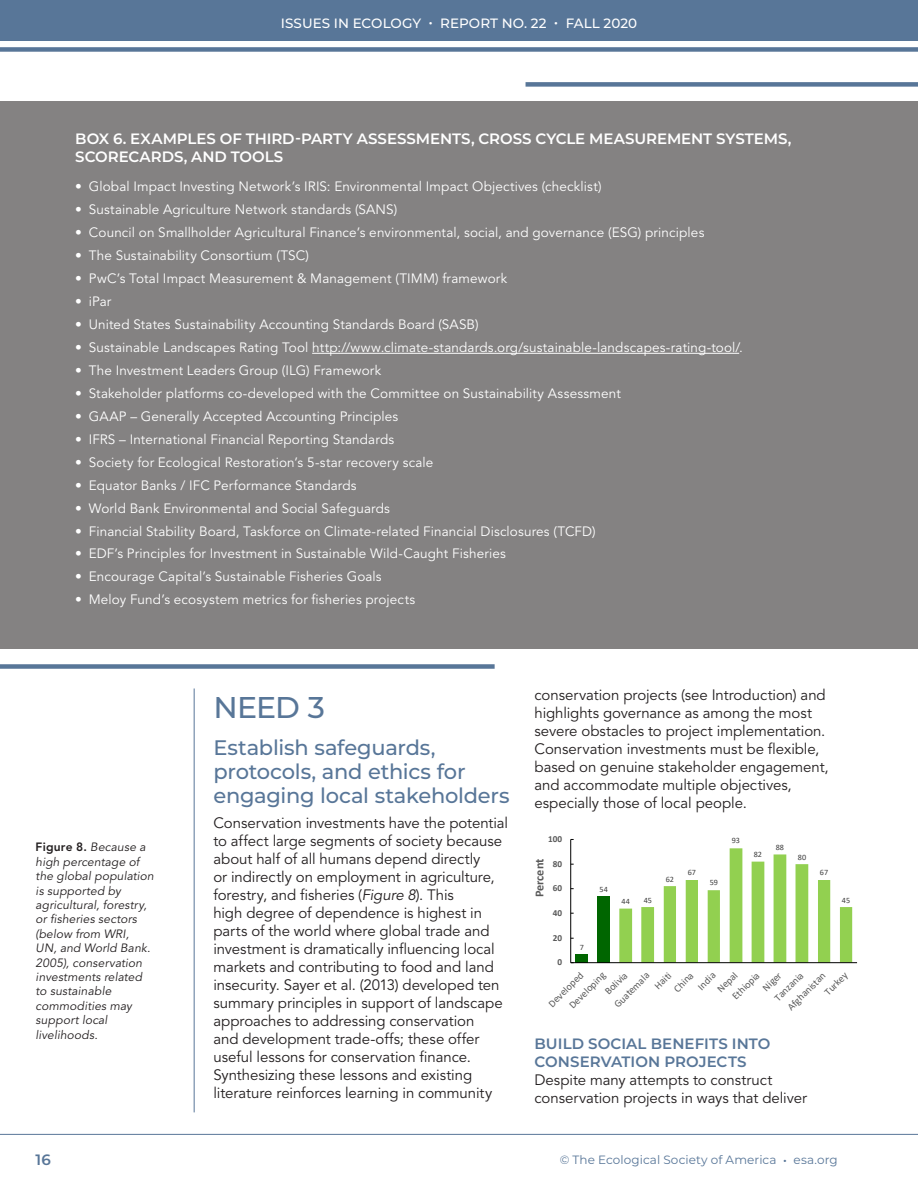
<style>
.page{position:relative;width:918px;height:1188px;background:#fff}
.page>*{position:absolute;margin:0;border:0;box-sizing:border-box;transform-origin:0 0}
.No_Spacing{font:500 30px "Montserrat";color:#587698}
.t1{font:500 21px/24px "Montserrat";letter-spacing:-.01em;color:#587698}
.No_Spacing-2{font:15px/18px "Avenir LT Std";letter-spacing:-.005em;color:#231f20}
.t2{font:600 15px/18px "Montserrat";letter-spacing:-.005em;color:#fff}
.t3{font:600 15px/18px "Montserrat";letter-spacing:.005em;color:#587698}
.t4{font:13.5px "Avenir LT Std";letter-spacing:.01em;color:#fff}
.t5{font:500 13.5px "Montserrat";letter-spacing:.005em;color:#fff}
.t6{font:700 12.3px "Calibri";letter-spacing:-.005em;color:#595959}
.t7{font:italic 12px/14.4px "Avenir LT Std";letter-spacing:.01em;color:#231f20}
.t8{font:12px "Montserrat";letter-spacing:.005em;color:#587698}
.t9{font:10.2px "Calibri";color:#595959}
.t10{font:700 9.15px "Calibri";letter-spacing:-.005em;color:#595959}
.t11{font:8.1px "Calibri";color:#404040}
.s1{font-weight:800;font-style:normal}
.s2{font-style:italic}
.s3{font-size:15px}
</style>
<div class="page">
<div style="left:0;top:0;width:918px;height:41px;background:#587698"></div>
<div style="left:0;top:47px;width:918px;height:5px;background:#587698"></div>
<hr style="left:0;top:1134px;width:918px;height:1px;background:#587698">
<hr style="left:194px;top:688px;width:1px;height:424px;background:#587698">
<div style="left:575px;top:954px;width:13px;height:9px;background:#060"></div>
<div style="left:597px;top:896px;width:13px;height:67px;background:#060"></div>
<svg style="left:619px;top:848px;width:233px;height:114px"></svg>
<hr style="left:570px;top:839px;width:1px;height:124px;background:#000">
<hr style="left:571px;top:962px;width:286px;height:1px;background:#000">
<div style="left:0;top:102px;width:918px;height:547px;background:#848282"></div>
<hr style="left:312px;top:353px;width:427px;height:1px;background:#fff">
<div style="left:526px;top:82px;width:392px;height:5px;background:#587698"></div>
<div style="left:0;top:664px;width:495px;height:5px;background:#587698"></div>
<p class="t5" style="left:281px;top:14px;width:358px">ISSUES IN ECOLOGY • REPORT NO. 22 • FALL 2020</p>
<p class="t2" style="left:75px;top:129px;width:718px">BOX 6. EXAMPLES OF THIRD-PARTY ASSESSMENTS, CROSS CYCLE MEASUREMENT SYSTEMS,<br>SCORECARDS, AND TOOLS</p>
<p class="t4" style="left:75px;top:179px;width:528px">• Global Impact Investing Network’s IRIS: Environmental Impact Objectives (checklist)</p>
<p class="t4" style="left:75px;top:202px;width:323px">• Sustainable Agriculture Network standards (SANS)</p>
<p class="t4" style="left:75px;top:225px;width:631px">• Council on Smallholder Agricultural Finance’s environmental, social, and governance (ESG) principles</p>
<p class="t4" style="left:75px;top:248px;width:235px">• The Sustainability Consortium (TSC)</p>
<p class="t4" style="left:75px;top:271px;width:433px">• PwC’s Total Impact Measurement &amp; Management (TIMM) framework</p>
<p class="t4" style="left:75px;top:294px;width:38px">• iPar</p>
<p class="t4" style="left:75px;top:317px;width:405px">• United States Sustainability Accounting Standards Board (SASB)</p>
<p class="t4" style="left:75px;top:340px;width:669px">• Sustainable Landscapes Rating Tool http://www.climate-standards.org/sustainable-landscapes-rating-tool/.</p>
<p class="t4" style="left:75px;top:362px;width:307px">• The Investment Leaders Group (ILG) Framework</p>
<p class="t4" style="left:75px;top:385px;width:547px">• Stakeholder platforms co-developed with the Committee on Sustainability Assessment</p>
<p class="t4" style="left:75px;top:408px;width:325px">• GAAP – Generally Accepted Accounting Principles</p>
<p class="t4" style="left:75px;top:431px;width:320px">• IFRS – International Financial Reporting Standards</p>
<p class="t4" style="left:75px;top:454px;width:360px">• Society for Ecological Restoration’s 5-star recovery scale</p>
<p class="t4" style="left:75px;top:477px;width:283px">• Equator Banks / IFC Performance Standards</p>
<p class="t4" style="left:75px;top:500px;width:316px">• World Bank Environmental and Social Safeguards</p>
<p class="t4" style="left:75px;top:523px;width:522px">• Financial Stability Board, Taskforce on Climate-related Financial Disclosures (TCFD)</p>
<p class="t4" style="left:75px;top:546px;width:432px">• EDF’s Principles for Investment in Sustainable Wild-Caught Fisheries</p>
<p class="t4" style="left:75px;top:569px;width:308px">• Encourage Capital’s Sustainable Fisheries Goals</p>
<p class="t4" style="left:75px;top:592px;width:342px">• Meloy Fund’s ecosystem metrics for fisheries projects</p>
<p class="t7" style="left:36px;top:840px;width:120px"><span class="s1">Figure 8.</span> Because a high percentage of the global population is supported by agricultural, forestry, or fisheries sectors (below from WRI,<br>UN, and World Bank.<br>2005), conservation investments related to sustainable commodities may support local livelihoods.</p>
<p class="No_Spacing" style="left:213px;top:686px;width:113px">NEED 3</p>
<p class="t1" style="left:213px;top:735px;width:298px">Establish safeguards, protocols, and ethics for engaging local stakeholders</p>
<p class="No_Spacing-2" style="left:213px;top:814px;width:296px">Conservation investments have the potential to affect large segments of society because about half of all humans depend directly<br>or indirectly on employment in agriculture, forestry, and fisheries (<span class="s2">Figure 8</span>). This<br>high degree of dependence is highest in parts of the world where global trade and investment is dramatically influencing local markets and contributing to food and land insecurity. Sayer et al. (2013) developed ten summary principles in support of landscape approaches to addressing conservation<br>and development trade-offs; these offer useful lessons for conservation finance.<br>Synthesizing these lessons and existing literature reinforces learning in community</p>
<p class="No_Spacing-2" style="left:535px;top:686px;width:296px">conservation projects (see Introduction) and highlights governance as among the most severe obstacles to project implementation.<br>Conservation investments must be flexible, based on genuine stakeholder engagement, and accommodate multiple objectives, especially those of local people.</p>
<p class="t10" style="left:548px;top:833px;width:15px">100</p>
<p class="t6" style="left:531px;top:897px;width:40px;rotate:-90deg">Percent</p>
<p class="t10" style="left:553px;top:857px;width:11px">80</p>
<p class="t10" style="left:553px;top:882px;width:11px">60</p>
<p class="t10" style="left:553px;top:907px;width:11px">40</p>
<p class="t10" style="left:553px;top:931px;width:11px">20</p>
<p class="t10" style="left:558px;top:956px;width:6px">0</p>
<p class="t11" style="left:580px;top:941px;width:6px">7</p>
<p class="t11" style="left:600px;top:883px;width:10px">54</p>
<p class="t11" style="left:622px;top:896px;width:10px">44</p>
<p class="t11" style="left:644px;top:894px;width:10px">45</p>
<p class="t11" style="left:666px;top:873px;width:10px">62</p>
<p class="t11" style="left:688px;top:867px;width:10px">67</p>
<p class="t11" style="left:732px;top:835px;width:10px">93</p>
<p class="t11" style="left:710px;top:877px;width:10px">59</p>
<p class="t11" style="left:754px;top:849px;width:10px">82</p>
<p class="t11" style="left:776px;top:841px;width:10px">88</p>
<p class="t11" style="left:798px;top:851px;width:10px">80</p>
<p class="t11" style="left:820px;top:867px;width:10px">67</p>
<p class="t11" style="left:842px;top:894px;width:10px">45</p>
<p class="t9" style="left:611px;top:1001px;width:47px;rotate:-45deg">Guatemala</p>
<p class="t9" style="left:651px;top:982px;width:21px;rotate:-45deg">Haiti</p>
<p class="t9" style="left:670px;top:985px;width:25px;rotate:-45deg">China</p>
<p class="t9" style="left:694px;top:983px;width:22px;rotate:-45deg">India</p>
<p class="t9" style="left:714px;top:986px;width:26px;rotate:-45deg">Nepal</p>
<p class="t9" style="left:545px;top:1000px;width:46px;rotate:-45deg">Developed</p>
<p class="t9" style="left:729px;top:993px;width:35px;rotate:-45deg">Ethiopia</p>
<p class="t9" style="left:759px;top:985px;width:24px;rotate:-45deg">Niger</p>
<p class="t9" style="left:784px;top:1004px;width:51px;rotate:-45deg">Afghanistan</p>
<p class="t9" style="left:821px;top:989px;width:30px;rotate:-45deg">Turkey</p>
<p class="t9" style="left:566px;top:1002px;width:48px;rotate:-45deg">Developing</p>
<p class="t9" style="left:601px;top:988px;width:29px;rotate:-45deg">Bolivia</p>
<p class="t9" style="left:771px;top:995px;width:38px;rotate:-45deg">Tanzania</p>
<p class="t3" style="left:535px;top:1034px;width:237px">BUILD SOCIAL BENEFITS INTO<br>CONSERVATION PROJECTS</p>
<p class="No_Spacing-2" style="left:535px;top:1071px;width:274px">Despite many attempts to construct conservation projects in ways that deliver</p>
<p class="t3" style="left:36px;top:1150px;width:17px">16</p>
<p class="t8" style="left:560px;top:1151px;width:279px">© The Ecological Society of America <span class="s3">•</span> esa.org</p>
</div>
